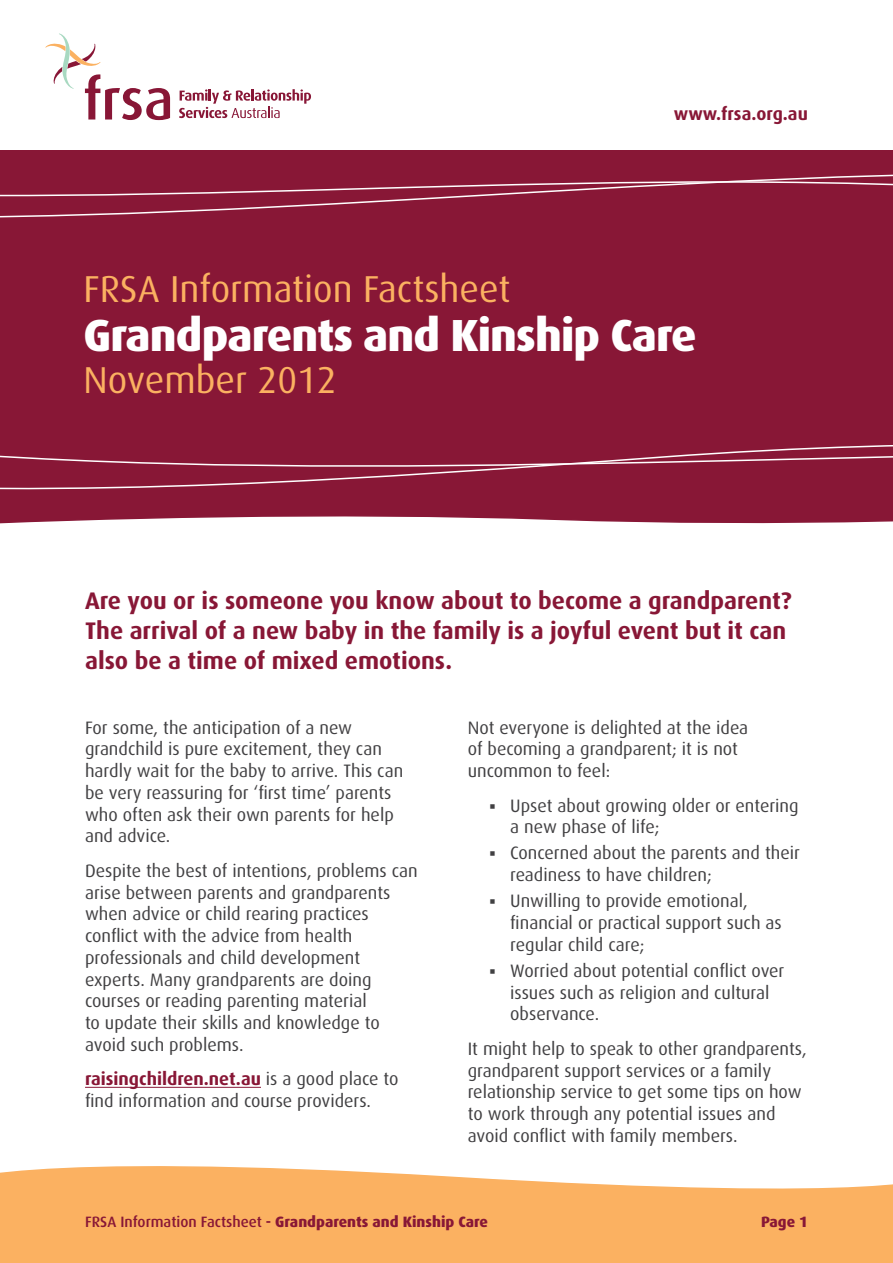
<style>
.page{position:relative;width:893px;height:1263px;background:#fff}
.page>*{position:absolute;margin:0;border:0;box-sizing:border-box;transform-origin:0 0}
.t1{font:800 45px "Dax";letter-spacing:-.02em;color:#fff}
.t2{font:37.5px "Dax";color:#fbb161}
.t3{font:700 24px/30px "Dax";color:#881736}
.t4{font:18px/21.8px "Dax";color:#414042}
.t5{font:700 18px "Dax";color:#881736}
.t6{font:800 15px "Dax";color:#881736}
.s1{font-weight:700;color:#881736}
.s2{font-weight:500}
.s3{font-weight:700}
</style>
<div class="page">
<svg style="left:0;top:503px;width:893px;height:21px"></svg>
<hr style="left:85px;top:1087px;width:176px;height:1px;background:#881736">
<svg style="left:0;top:98px;width:893px;height:201px"></svg>
<div style="left:0;top:472px;width:893px;height:28px;background:#881736"></div>
<div style="left:0;top:299px;width:893px;height:173px;background:#881736"></div>
<svg style="left:45px;top:33px;width:125px;height:87px"></svg>
<svg style="left:179px;top:89px;width:132px;height:29px"></svg>
<svg style="left:0;top:1166px;width:893px;height:97px;background:#fbb972"></svg>
<p class="t5" style="left:674px;top:104px;width:135px">www.frsa.org.au</p>
<h2 class="t2" style="left:84px;top:268px;width:428px">FRSA Information Factsheet</h2>
<h1 class="t1" style="left:84px;top:310px;width:615px">Grandparents and Kinship Care</h1>
<h2 class="t2" style="left:84px;top:359px;width:255px">November 2012</h2>
<h3 class="t3" style="left:85px;top:586px;width:708px">Are you or is someone you know about to become a grandparent?<br>The arrival of a new baby in the family is a joyful event but it can also be a time of mixed emotions.</h3>
<p class="t4" style="left:85px;top:717px;width:320px">For some, the anticipation of a new grandchild is pure excitement, they can hardly wait for the baby to arrive. This can be very reassuring for ‘first time’ parents who often ask their own parents for help and advice.</p>
<p class="t4" style="left:85px;top:860px;width:334px">Despite the best of intentions, problems can arise between parents and grandparents when advice or child rearing practices conflict with the advice from health professionals and child development experts. Many grandparents are doing courses or reading parenting material<br>to update their skills and knowledge to avoid such problems.</p>
<p class="t4" style="left:85px;top:1068px;width:315px"><span class="s1">raisingchildren.net.au</span> is a good place to find information and course providers.</p>
<p class="t4" style="left:468px;top:717px;width:282px">Not everyone is delighted at the idea of becoming a grandparent; it is not uncommon to feel:</p>
<p class="t4" style="left:510px;top:795px;width:290px;text-indent:-21px">▪ Upset about growing older or entering a new phase of life;</p>
<p class="t4" style="left:510px;top:842px;width:291px;text-indent:-21px">▪ Concerned about the parents and their readiness to have children;</p>
<p class="t4" style="left:510px;top:890px;width:273px;text-indent:-21px">▪ Unwilling to provide emotional, financial or practical support such as regular child care;</p>
<p class="t4" style="left:510px;top:960px;width:276px;text-indent:-21px">▪ Worried about potential conflict over issues such as religion and cultural observance.</p>
<p class="t4" style="left:468px;top:1038px;width:340px">It might help to speak to other grandparents, grandparent support services or a family relationship service to get some tips on how to work through any potential issues and avoid conflict with family members.</p>
<p class="t6" style="left:85px;top:1213px;width:404px"><span class="s2">FRSA Information Factsheet</span> <span class="s3">-</span> Grandparents and Kinship Care</p>
<p class="t6" style="left:761px;top:1213px;width:48px">Page 1</p>
</div>
